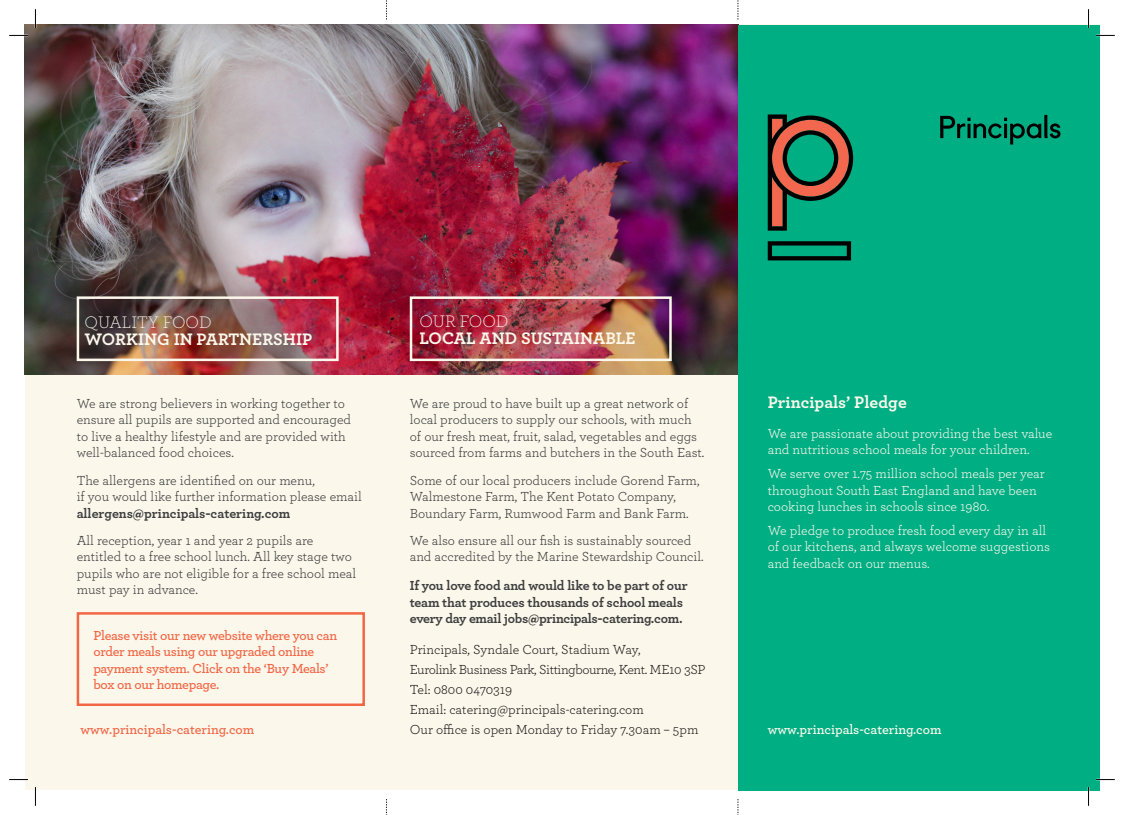
<style>
.page{position:relative;width:1124px;height:815px;background:#fff}
.page>*{position:absolute;margin:0;border:0;box-sizing:border-box;transform-origin:0 0}
.t1{font:700 17.5px "Archer";color:#fbf8eb}
.t2{font:300 17.5px "Archer";color:#fbf8eb}
.Paragraph_Style_1{font:13.75px/16.5px "Archer";color:#3e3e3f}
.Paragraph_Style_2{font:13.75px/16.5px "Archer";color:#fbf8eb}
.Paragraph_Style_2-2{font:13.75px "Archer";letter-spacing:-.01em;color:#231f20}
.Paragraph_Style_1-2{font:600 13.75px/16.5px "Archer";letter-spacing:-.02em;color:#f26646}
.Paragraph_Style_1-3{font:700 13.75px/16.5px "Archer";letter-spacing:-.015em;color:#3e3e3f}
.Paragraph_Style_2-3{font:13.75px "Archer";letter-spacing:-.03em;color:#231f20}
.Paragraph_Style_2-4{font:600 13.75px "Archer";color:#fbf8eb}
.Paragraph_Style_2-5{font:600 13.75px "Archer";color:#f26646}
.s1{font-weight:700}
</style>
<div class="page">
<div style="left:25px;top:25px;width:1073px;height:765px;background:#fbf8eb"></div>
<img style="left:25px;top:25px;width:713px;height:349px">
<div style="left:738px;top:25px;width:360px;height:765px;background:#00ae84"></div>
<svg style="left:767px;top:114px;width:86px;height:117px"></svg>
<svg style="left:767px;top:241px;width:83px;height:19px"></svg>
<svg style="left:940px;top:115px;width:120px;height:30px"></svg>
<div style="left:77px;top:296px;width:261px;height:65px;border:2px solid #fbf8eb"></div>
<div style="left:409px;top:296px;width:262px;height:65px;border:2px solid #fbf8eb"></div>
<div style="left:77px;top:612px;width:288px;height:94px;border:2px solid #f26646"></div>
<svg style="left:737px;top:799px;width:1px;height:16px"></svg>
<svg style="left:386px;top:799px;width:1px;height:16px"></svg>
<svg style="left:737px;top:0;width:1px;height:19px"></svg>
<svg style="left:386px;top:0;width:1px;height:19px"></svg>
<svg style="left:9px;top:35px;width:19px;height:1px"></svg>
<svg style="left:1096px;top:35px;width:18px;height:1px"></svg>
<svg style="left:9px;top:779px;width:19px;height:1px"></svg>
<svg style="left:1096px;top:779px;width:18px;height:1px"></svg>
<svg style="left:35px;top:9px;width:1px;height:19px"></svg>
<svg style="left:35px;top:787px;width:1px;height:19px"></svg>
<svg style="left:1087px;top:9px;width:2px;height:19px"></svg>
<svg style="left:1087px;top:787px;width:2px;height:19px"></svg>
<p class="t2" style="left:84px;top:310px;width:129px">QUALITY FOOD</p>
<p class="t1" style="left:84px;top:326px;width:229px">WORKING IN PARTNERSHIP</p>
<p class="Paragraph_Style_1" style="left:77px;top:394px;width:276px">We are strong believers in working together to ensure all pupils are supported and encouraged to live a healthy lifestyle and are provided with well-balanced food choices.</p>
<p class="Paragraph_Style_1" style="left:77px;top:471px;width:286px">The allergens are identified on our menu,<br>if you would like further information please email <span class="s1">allergens@principals-catering.com</span></p>
<p class="Paragraph_Style_1" style="left:77px;top:531px;width:281px">All reception, year 1 and year 2 pupils are entitled to a free school lunch. All key stage two pupils who are not eligible for a free school meal must pay in advance.</p>
<p class="Paragraph_Style_1-2" style="left:93px;top:626px;width:245px">Please visit our new website where you can order meals using our upgraded online payment system. Click on the ‘Buy Meals’ box on our homepage.</p>
<p class="Paragraph_Style_2-5" style="left:80px;top:719px;width:175px">www.principals-catering.com</p>
<p class="t2" style="left:419px;top:309px;width:91px">OUR FOOD</p>
<p class="t1" style="left:419px;top:324px;width:218px">LOCAL AND SUSTAINABLE</p>
<p class="Paragraph_Style_1" style="left:409px;top:394px;width:296px">We are proud to have built up a great network of local producers to supply our schools, with much of our fresh meat, fruit, salad, vegetables and eggs sourced from farms and butchers in the South East.</p>
<p class="Paragraph_Style_1" style="left:409px;top:471px;width:291px">Some of our local producers include Gorend Farm,<br>Walmestone Farm, The Kent Potato Company,<br>Boundary Farm, Rumwood Farm and Bank Farm.</p>
<p class="Paragraph_Style_1" style="left:409px;top:531px;width:295px">We also ensure all our fish is sustainably sourced and accredited by the Marine Stewardship Council.</p>
<p class="Paragraph_Style_1-3" style="left:409px;top:577px;width:279px">If you love food and would like to be part of our team that produces thousands of school meals every day email jobs@principals-catering.com.</p>
<p class="t1" style="left:767px;top:389px;width:140px">Principals’ Pledge</p>
<p class="Paragraph_Style_2" style="left:767px;top:424px;width:286px">We are passionate about providing the best value and nutritious school meals for your children.</p>
<p class="Paragraph_Style_2" style="left:767px;top:465px;width:278px">We serve over 1.75 million school meals per year throughout South East England and have been cooking lunches in schools since 1980.</p>
<p class="Paragraph_Style_2" style="left:767px;top:521px;width:284px">We pledge to produce fresh food every day in all of our kitchens, and always welcome suggestions and feedback on our menus.</p>
<p class="Paragraph_Style_2-2" style="left:409px;top:640px;width:232px">Principals, Syndale Court, Stadium Way,</p>
<p class="Paragraph_Style_2-3" style="left:409px;top:660px;width:297px">Eurolink Business Park, Sittingbourne, Kent. ME10 3SP</p>
<p class="Paragraph_Style_2-2" style="left:409px;top:680px;width:104px">Tel: 0800 0470319</p>
<p class="Paragraph_Style_2-2" style="left:409px;top:700px;width:235px">Email: catering@principals-catering.com</p>
<p class="Paragraph_Style_2-2" style="left:409px;top:720px;width:290px">Our office is open Monday to Friday 7.30am – 5pm</p>
<p class="Paragraph_Style_2-4" style="left:767px;top:719px;width:175px">www.principals-catering.com</p>
</div>
